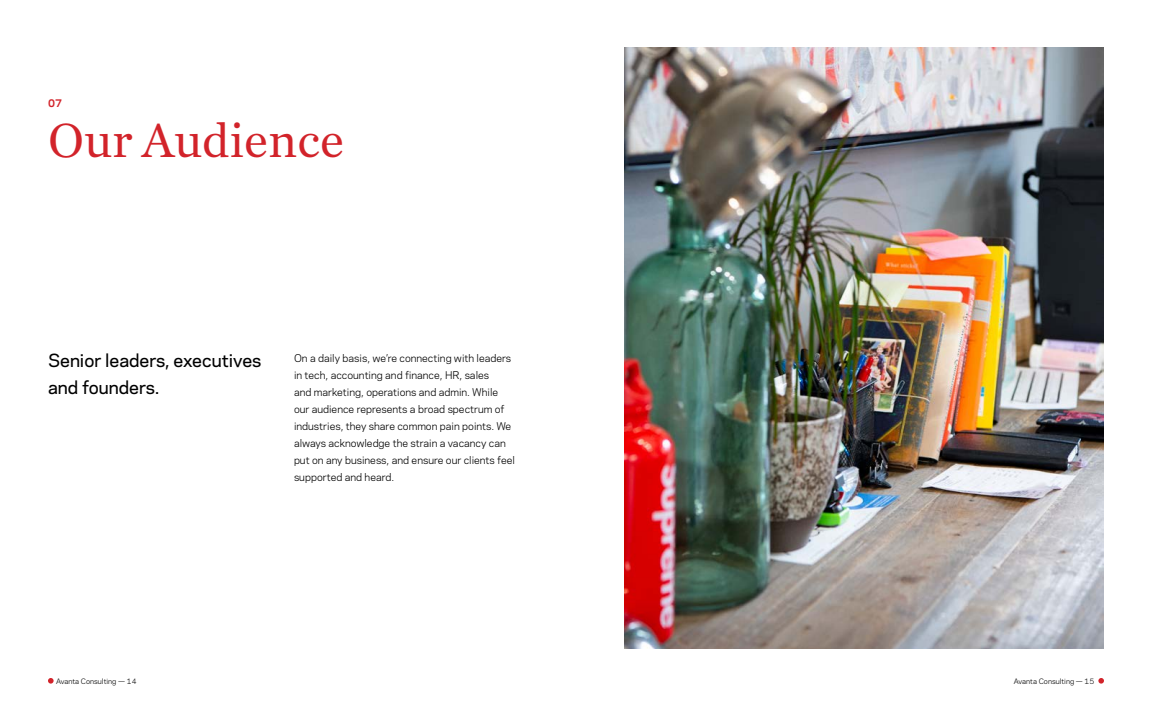
<style>
.page{position:relative;width:1152px;height:720px;background:#fff}
.page>*{position:absolute;margin:0;border:0;box-sizing:border-box;transform-origin:0 0}
.t1{font:50px "Chronicle Text G1";color:#d2232a}
.t2{font:500 17px/27px "Galaxie Polaris";color:#000}
.t3{font:10px/17px "Galaxie Polaris";color:#000}
.t4{font:700 10px "Galaxie Polaris";color:#d2232a}
.t5{font:7px "Galaxie Polaris";color:#000}
</style>
<div class="page">
<svg style="left:48px;top:678px;width:6px;height:6px"></svg>
<svg style="left:1098px;top:678px;width:6px;height:6px"></svg>
<img style="left:624px;top:48px;width:480px;height:600px">
<p class="t4" style="left:48px;top:96px;width:15px">07</p>
<h1 class="t1" style="left:48px;top:103px;width:298px">Our Audience</h1>
<h2 class="t2" style="left:48px;top:346px;width:215px">Senior leaders, executives and founders.</h2>
<p class="t3" style="left:294px;top:349px;width:222px">On a daily basis, we’re connecting with leaders in tech, accounting and finance, HR, sales<br>and marketing, operations and admin. While our audience represents a broad spectrum of industries, they share common pain points. We always acknowledge the strain a vacancy can put on any business, and ensure our clients feel supported and heard.</p>
<p class="t5" style="left:56px;top:676px;width:82px">Avanta Consulting — 14</p>
<p class="t5" style="left:1014px;top:676px;width:82px">Avanta Consulting — 15</p>
</div>
